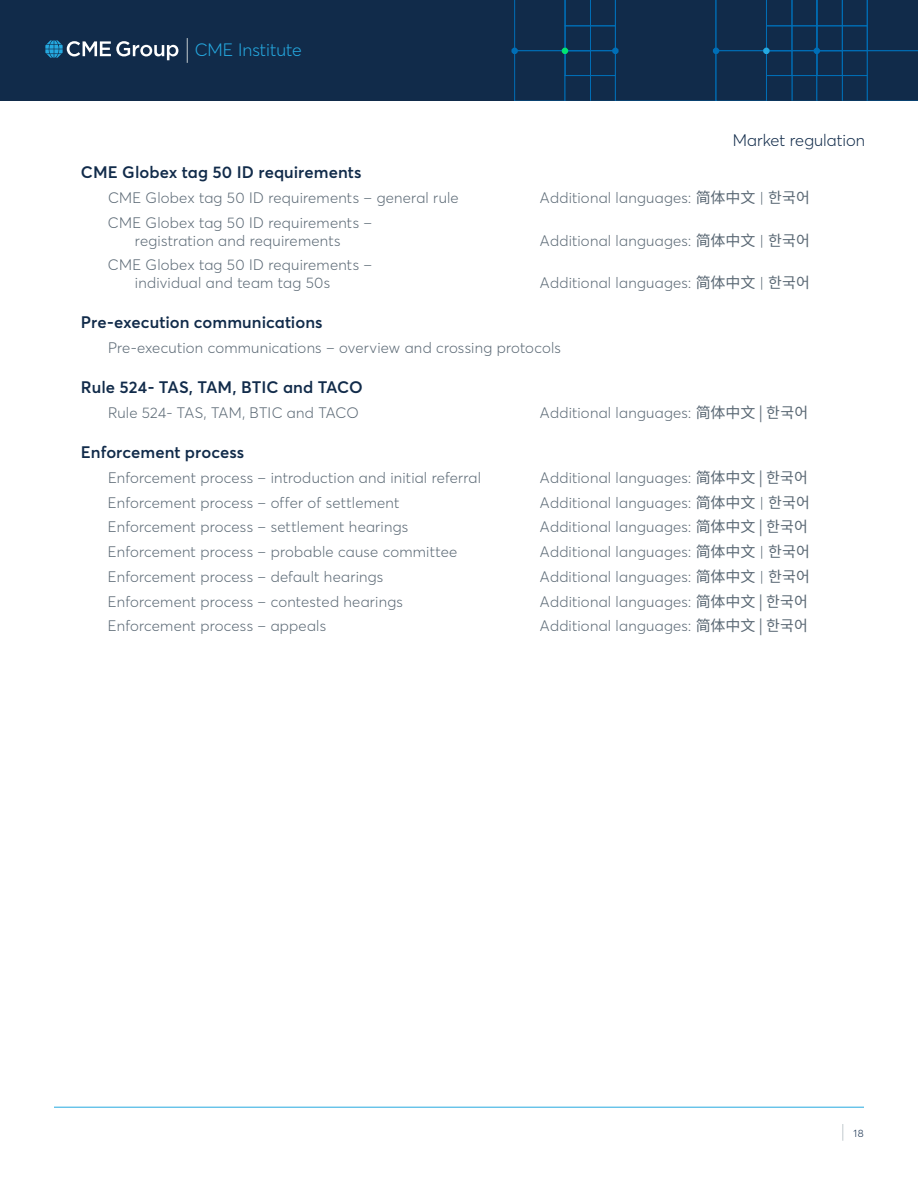
<style>
.page{position:relative;width:918px;height:1188px;background:#fff}
.page>*{position:absolute;margin:0;border:0;box-sizing:border-box;transform-origin:0 0}
.t1{font:300 17.7px "Averta";color:#25a9e0}
.t2{font:600 16.5px "Averta";letter-spacing:.005em;color:#112b4a}
.t3{font:300 16.5px "Averta";color:#112b4a}
.t4{font:300 15px/18px "Averta";letter-spacing:.015em;color:#5a6874;text-align:center}
.t5{font:300 10.5px "Averta";color:#112b4a}
.s1{font-family:"Noto Sans CJ Ksc";font-weight:400}
</style>
<div class="page">
<div style="left:0;top:0;width:918px;height:101px;background:#112b4a"></div>
<svg style="left:511px;top:0;width:407px;height:101px"></svg>
<svg style="left:842px;top:1124px;width:1px;height:17px"></svg>
<hr style="left:54px;top:1107px;width:810px;height:1px;background:#25a9e0">
<svg style="left:187px;top:38px;width:1px;height:25px"></svg>
<svg style="left:45px;top:40px;width:133px;height:20px"></svg>
<p class="t1" style="left:195px;top:38px;width:108px">CME Institute</p>
<p class="t3" style="left:733px;top:129px;width:134px">Market regulation</p>
<p class="t2" style="left:81px;top:161px;width:282px">CME Globex tag 50 ID requirements</p>
<p class="t4" style="left:108px;top:188px;width:352px">CME Globex tag 50 ID requirements – general rule</p>
<p class="t4" style="left:540px;top:188px;width:272px">Additional languages: <span class="s1">简体中文</span> | <span class="s1">한국어</span></p>
<p class="t4" style="left:108px;top:213px;width:266px">CME Globex tag 50 ID requirements – registration and requirements</p>
<p class="t4" style="left:540px;top:231px;width:272px">Additional languages: <span class="s1">简体中文</span> | <span class="s1">한국어</span></p>
<p class="t4" style="left:135px;top:256px;width:239px;text-align:left;text-indent:-27px">CME Globex tag 50 ID requirements – individual and team tag 50s</p>
<p class="t4" style="left:540px;top:274px;width:272px">Additional languages: <span class="s1">简体中文</span> | <span class="s1">한국어</span></p>
<p class="t2" style="left:81px;top:311px;width:243px">Pre-execution communications</p>
<p class="t4" style="left:108px;top:338px;width:454px">Pre-execution communications – overview and crossing protocols</p>
<p class="t2" style="left:81px;top:376px;width:283px">Rule 524- TAS, TAM, BTIC and TACO</p>
<p class="t4" style="left:108px;top:403px;width:252px">Rule 524- TAS, TAM, BTIC and TACO</p>
<p class="t4" style="left:540px;top:403px;width:270px">Additional languages: <span class="s1">简体中文 | 한국어</span></p>
<p class="t2" style="left:81px;top:441px;width:165px">Enforcement process</p>
<p class="t4" style="left:108px;top:468px;width:375px">Enforcement process – introduction and initial referral</p>
<p class="t4" style="left:540px;top:468px;width:270px">Additional languages: <span class="s1">简体中文 | 한국어</span></p>
<p class="t4" style="left:108px;top:493px;width:293px">Enforcement process – offer of settlement</p>
<p class="t4" style="left:540px;top:493px;width:272px">Additional languages: <span class="s1">简体中文</span> | <span class="s1">한국어</span></p>
<p class="t4" style="left:108px;top:517px;width:302px">Enforcement process – settlement hearings</p>
<p class="t4" style="left:540px;top:517px;width:270px">Additional languages: <span class="s1">简体中文 | 한국어</span></p>
<p class="t4" style="left:108px;top:542px;width:351px">Enforcement process – probable cause committee</p>
<p class="t4" style="left:540px;top:542px;width:272px">Additional languages: <span class="s1">简体中文</span> | <span class="s1">한국어</span></p>
<p class="t4" style="left:108px;top:567px;width:277px">Enforcement process – default hearings</p>
<p class="t4" style="left:540px;top:567px;width:272px">Additional languages: <span class="s1">简体中文</span> | <span class="s1">한국어</span></p>
<p class="t4" style="left:108px;top:592px;width:296px">Enforcement process – contested hearings</p>
<p class="t4" style="left:540px;top:592px;width:270px">Additional languages: <span class="s1">简体中文 | 한국어</span></p>
<p class="t4" style="left:108px;top:616px;width:220px">Enforcement process – appeals</p>
<p class="t4" style="left:540px;top:616px;width:270px">Additional languages: <span class="s1">简体中文 | 한국어</span></p>
<p class="t5" style="left:854px;top:1126px;width:12px">18</p>
</div>
